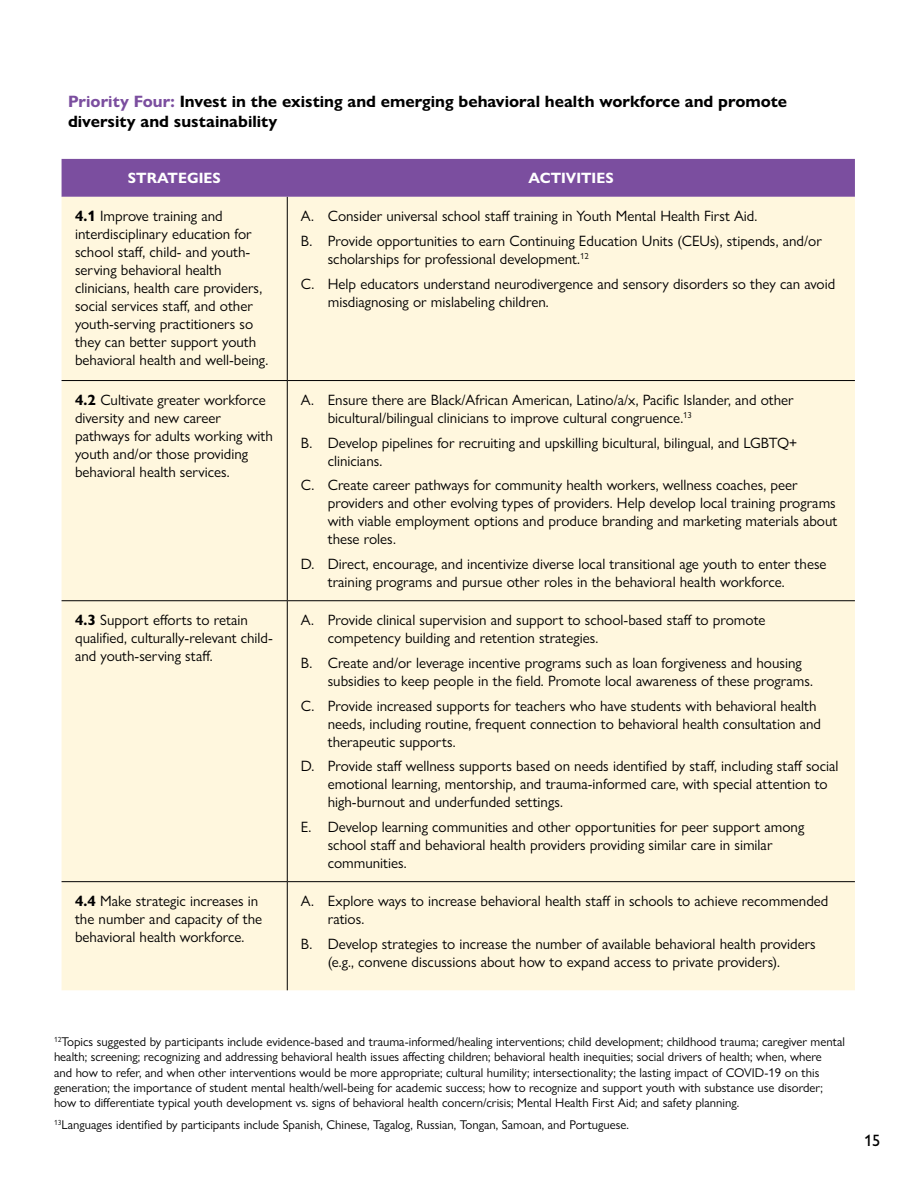
<style>
.page{position:relative;width:918px;height:1188px;background:#fff}
.page>*{position:absolute;margin:0;border:0;box-sizing:border-box;transform-origin:0 0}
.t1{font:700 16.5px/19.8px "Gill Sans Nova";color:#000}
.t2{font:500 16.5px "Gill Sans Nova";color:#000}
.t3{font:15px/18px "Gill Sans Nova";color:#000}
.t4{font:700 15px "Gill Sans Nova";color:#fff}
.t5{font:12.75px/15.3px "Gill Sans Nova";color:#000}
.s1{color:#7b4e9f}
.s2{font-weight:700}
</style>
<div class="page">
<div style="left:62px;top:159px;width:793px;height:38px;background:#7b4e9f"></div>
<div style="left:62px;top:197px;width:793px;height:793px;background:#fff7de"></div>
<hr style="left:287px;top:197px;width:1px;height:183px;background:#000">
<hr style="left:62px;top:380px;width:225px;height:1px;background:#000">
<hr style="left:287px;top:380px;width:568px;height:1px;background:#000">
<hr style="left:287px;top:381px;width:1px;height:219px;background:#000">
<hr style="left:287px;top:882px;width:1px;height:108px;background:#000">
<hr style="left:62px;top:600px;width:225px;height:1px;background:#000">
<hr style="left:287px;top:600px;width:568px;height:1px;background:#000">
<hr style="left:287px;top:601px;width:1px;height:280px;background:#000">
<hr style="left:62px;top:881px;width:225px;height:1px;background:#000">
<hr style="left:287px;top:881px;width:568px;height:1px;background:#000">
<p class="t1" style="left:68px;top:92px;width:721px"><span class="s1">Priority Four:</span> Invest in the existing and emerging behavioral health workforce and promote diversity and sustainability</p>
<p class="t4" style="left:128px;top:169px;width:94px">STRATEGIES</p>
<p class="t4" style="left:529px;top:169px;width:87px">ACTIVITIES</p>
<p class="t3" style="left:75px;top:207px;width:195px"><span class="s2">4.1</span> Improve training and interdisciplinary education for school staff, child- and youth&shy;serving behavioral health clinicians, health care providers, social services staff, and other youth-serving practitioners so they can better support youth behavioral health and well-being.</p>
<p class="t3" style="left:301px;top:204px;width:523px;line-height:24.8px">A. Consider universal school staff training in Youth Mental Health First Aid.<br>B. Provide opportunities to earn Continuing Education Units (CEUs), stipends, and/or</p>
<p class="t3" style="left:301px;top:246px;width:536px;line-height:24.8px;text-indent:27px">scholarships for professional development.<sup>12<br></sup>C. Help educators understand neurodivergence and sensory disorders so they can avoid</p>
<p class="t3" style="left:328px;top:293px;width:223px">misdiagnosing or mislabeling children.</p>
<p class="t3" style="left:75px;top:391px;width:199px"><span class="s2">4.2</span> Cultivate greater workforce diversity and new career pathways for adults working with youth and/or those providing behavioral health services.</p>
<p class="t3" style="left:328px;top:391px;width:468px;text-indent:-27px">A. Ensure there are Black/African American, Latino/a/x, Pacific Islander, and other bicultural/bilingual clinicians to improve cultural congruence.<sup>13</sup></p>
<p class="t3" style="left:328px;top:433px;width:471px;text-indent:-27px">B. Develop pipelines for recruiting and upskilling bicultural, bilingual, and LGBTQ+ clinicians.</p>
<p class="t3" style="left:328px;top:476px;width:511px;text-indent:-27px">C. Create career pathways for community health workers, wellness coaches, peer providers and other evolving types of providers. Help develop local training programs with viable employment options and produce branding and marketing materials about these roles.</p>
<p class="t3" style="left:328px;top:555px;width:500px;text-indent:-27px">D. Direct, encourage, and incentivize diverse local transitional age youth to enter these training programs and pursue other roles in the behavioral health workforce.</p>
<p class="t3" style="left:75px;top:611px;width:199px"><span class="s2">4.3</span> Support efforts to retain qualified, culturally-relevant child&shy;and youth-serving staff.</p>
<p class="t3" style="left:328px;top:611px;width:439px;text-indent:-27px">A. Provide clinical supervision and support to school-based staff to promote competency building and retention strategies.</p>
<p class="t3" style="left:328px;top:654px;width:487px;text-indent:-27px">B. Create and/or leverage incentive programs such as loan forgiveness and housing subsidies to keep people in the field. Promote local awareness of these programs.</p>
<p class="t3" style="left:328px;top:696px;width:495px;text-indent:-27px">C. Provide increased supports for teachers who have students with behavioral health needs, including routine, frequent connection to behavioral health consultation and therapeutic supports.</p>
<p class="t3" style="left:328px;top:757px;width:512px;text-indent:-27px">D. Provide staff wellness supports based on needs identified by staff, including staff social emotional learning, mentorship, and trauma-informed care, with special attention to high-burnout and underfunded settings.</p>
<p class="t3" style="left:328px;top:818px;width:478px;text-indent:-27px">E. Develop learning communities and other opportunities for peer support among school staff and behavioral health providers providing similar care in similar communities.</p>
<p class="t3" style="left:75px;top:892px;width:189px"><span class="s2">4.4</span> Make strategic increases in the number and capacity of the behavioral health workforce.</p>
<p class="t3" style="left:328px;top:892px;width:502px;text-indent:-27px">A. Explore ways to increase behavioral health staff in schools to achieve recommended ratios.</p>
<p class="t3" style="left:301px;top:935px;width:517px;text-align:center">B. Develop strategies to increase the number of available behavioral health providers (e.g., convene discussions about how to expand access to private providers).</p>
<p class="t5" style="left:54px;top:1034px;width:793px"><sup>12</sup>Topics suggested by participants include evidence-based and trauma-informed/healing interventions; child development; childhood trauma; caregiver mental health; screening; recognizing and addressing behavioral health issues affecting children; behavioral health inequities; social drivers of health; when, where<br>and how to refer, and when other interventions would be more appropriate; cultural humility; intersectionality; the lasting impact of COVID-19 on this generation; the importance of student mental health/well-being for academic success; how to recognize and support youth with substance use disorder; how to differentiate typical youth development vs. signs of behavioral health concern/crisis; Mental Health First Aid; and safety planning.</p>
<p class="t5" style="left:54px;top:1117px;width:577px"><sup>13</sup>Languages identified by participants include Spanish, Chinese, Tagalog, Russian, Tongan, Samoan, and Portuguese.</p>
<p class="t2" style="left:864px;top:1130px;width:18px">15</p>
</div>
